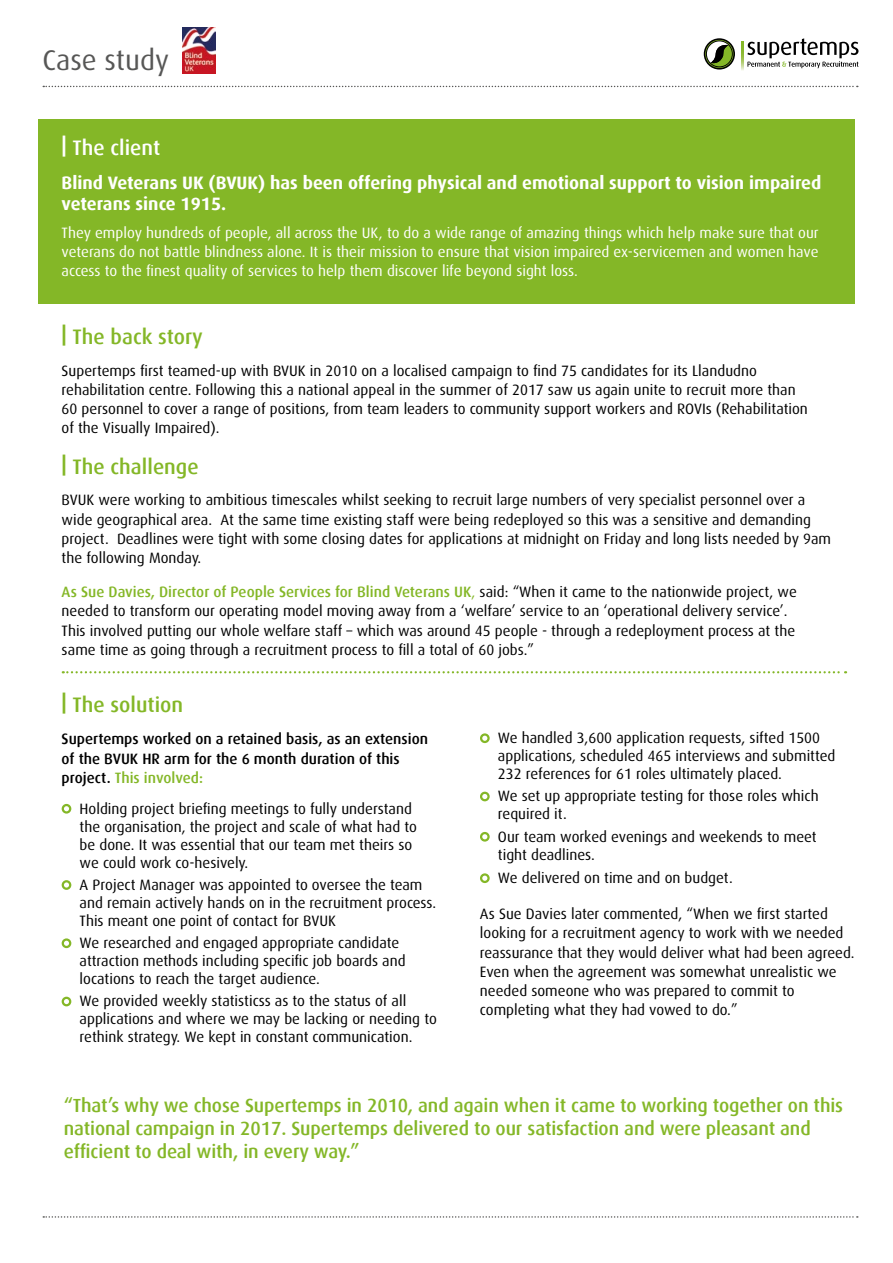
<style>
.page{position:relative;width:893px;height:1263px;background:#fff}
.page>*{position:absolute;margin:0;border:0;box-sizing:border-box;transform-origin:0 0}
.t1{font:28.5px "Dax";color:#575756}
.t2{font:500 21px "Dax";color:#84b727}
.t3{font:500 21px "Dax";color:#fff}
.t4{font:500 19.05px/22.8px "Dax";letter-spacing:-.005em;color:#84b727}
.t5{font:700 18px/21px "Dax";color:#fff}
.t6{font:15px/19.2px "Dax";color:#000}
.t7{font:15px/19.2px "Dax";color:#fff;text-align:justify}
.t8{font:500 15px/19.2px "Dax";color:#000}
.s1{font-weight:700}
.s2{font-weight:500;color:#84b727}
.s3{color:#84b727}
</style>
<div class="page">
<div style="left:38px;top:119px;width:817px;height:185px;background:#84b727"></div>
<div style="left:62px;top:804px;width:9px;height:10px;border:2px solid #84b727;border-radius:50%"></div>
<div style="left:62px;top:880px;width:9px;height:10px;border:2px solid #84b727;border-radius:50%"></div>
<div style="left:62px;top:938px;width:9px;height:10px;border:2px solid #84b727;border-radius:50%"></div>
<div style="left:62px;top:997px;width:9px;height:9px;border:2px solid #84b727;border-radius:50%"></div>
<div style="left:480px;top:733px;width:10px;height:10px;border:2px solid #84b727;border-radius:50%"></div>
<div style="left:480px;top:792px;width:10px;height:9px;border:2px solid #84b727;border-radius:50%"></div>
<div style="left:480px;top:832px;width:10px;height:10px;border:2px solid #84b727;border-radius:50%"></div>
<div style="left:480px;top:873px;width:10px;height:10px;border:2px solid #84b727;border-radius:50%"></div>
<svg style="left:63px;top:671px;width:783px;height:2px"></svg>
<img style="left:183px;top:27px;width:33px;height:47px">
<svg style="left:43px;top:86px;width:815px;height:1px"></svg>
<svg style="left:43px;top:1216px;width:815px;height:2px"></svg>
<svg style="left:704px;top:38px;width:31px;height:32px"></svg>
<svg style="left:705px;top:40px;width:28px;height:28px"></svg>
<svg style="left:747px;top:38px;width:111px;height:30px"></svg>
<svg style="left:741px;top:41px;width:2px;height:30px"></svg>
<h1 class="t1" style="left:43px;top:44px;width:128px">Case study</h1>
<h2 class="t3" style="left:62px;top:136px;width:100px"><span class="s1">|</span> The client</h2>
<p class="t5" style="left:62px;top:172px;width:761px">Blind Veterans UK (BVUK) has been offering physical and emotional support to vision impaired veterans since 1915.</p>
<p class="t7" style="left:62px;top:223px;width:759px">They employ hundreds of people, all across the UK, to do a wide range of amazing things which help make sure that our veterans do not battle blindness alone. It is their mission to ensure that vision impaired ex-servicemen and women have access to the finest quality of services to help them discover life beyond sight loss.</p>
<h2 class="t2" style="left:62px;top:325px;width:143px"><span class="s1">|</span> The back story</h2>
<p class="t6" style="left:62px;top:361px;width:748px">Supertemps first teamed-up with BVUK in 2010 on a localised campaign to find 75 candidates for its Llandudno rehabilitation centre. Following this a national appeal in the summer of 2017 saw us again unite to recruit more than 60 personnel to cover a range of positions, from team leaders to community support workers and ROVIs (Rehabilitation of the Visually Impaired).</p>
<h2 class="t2" style="left:62px;top:454px;width:139px"><span class="s1">|</span> The challenge</h2>
<p class="t6" style="left:62px;top:491px;width:771px">BVUK were working to ambitious timescales whilst seeking to recruit large numbers of very specialist personnel over a wide geographical area. At the same time existing staff were being redeployed so this was a sensitive and demanding project. Deadlines were tight with some closing dates for applications at midnight on Friday and long lists needed by 9am the following Monday.</p>
<p class="t6" style="left:62px;top:583px;width:737px"><span class="s2">As Sue Davies, Director of People Services for Blind Veterans UK</span><span class="s3">,</span> said: “When it came to the nationwide project, we needed to transform our operating model moving away from a ‘welfare’ service to an ‘operational delivery service’.<br>This involved putting our whole welfare staff – which was around 45 people - through a redeployment process at the same time as going through a recruitment process to fill a total of 60 jobs.”</p>
<h2 class="t2" style="left:62px;top:693px;width:123px"><span class="s1">|</span> The solution</h2>
<p class="t8" style="left:62px;top:730px;width:368px">Supertemps worked on a retained basis, as an extension of the BVUK HR arm for the 6 month duration of this project. <span class="s3">This involved:</span></p>
<p class="t6" style="left:80px;top:799px;width:339px;line-height:18px">Holding project briefing meetings to fully understand the organisation, the project and scale of what had to be done. It was essential that our team met theirs so we could work co-hesively.</p>
<p class="t6" style="left:80px;top:876px;width:358px;line-height:18px">A Project Manager was appointed to oversee the team and remain actively hands on in the recruitment process.<br>This meant one point of contact for BVUK</p>
<p class="t6" style="left:80px;top:934px;width:328px;line-height:18px">We researched and engaged appropriate candidate attraction methods including specific job boards and locations to reach the target audience.</p>
<p class="t6" style="left:80px;top:992px;width:359px;line-height:18px">We provided weekly statisticss as to the status of all applications and where we may be lacking or needing to rethink strategy. We kept in constant communication.</p>
<p class="t6" style="left:498px;top:729px;width:339px;line-height:18px">We handled 3,600 application requests, sifted 1500 applications, scheduled 465 interviews and submitted<br>232 references for 61 roles ultimately placed.</p>
<p class="t6" style="left:498px;top:787px;width:322px;line-height:18px">We set up appropriate testing for those roles which required it.</p>
<p class="t6" style="left:498px;top:827px;width:320px;line-height:18px">Our team worked evenings and weekends to meet tight deadlines.</p>
<p class="t6" style="left:498px;top:868px;width:236px">We delivered on time and on budget.</p>
<p class="t6" style="left:480px;top:905px;width:376px">As Sue Davies later commented, “When we first started looking for a recruitment agency to work with we needed reassurance that they would deliver what had been agreed.<br>Even when the agreement was somewhat unrealistic we needed someone who was prepared to commit to completing what they had vowed to do.”</p>
<p class="t4" style="left:64px;top:1094px;width:781px">“That’s why we chose Supertemps in 2010, and again when it came to working together on this national campaign in 2017. Supertemps delivered to our satisfaction and were pleasant and efficient to deal with, in every way.”</p>
</div>
